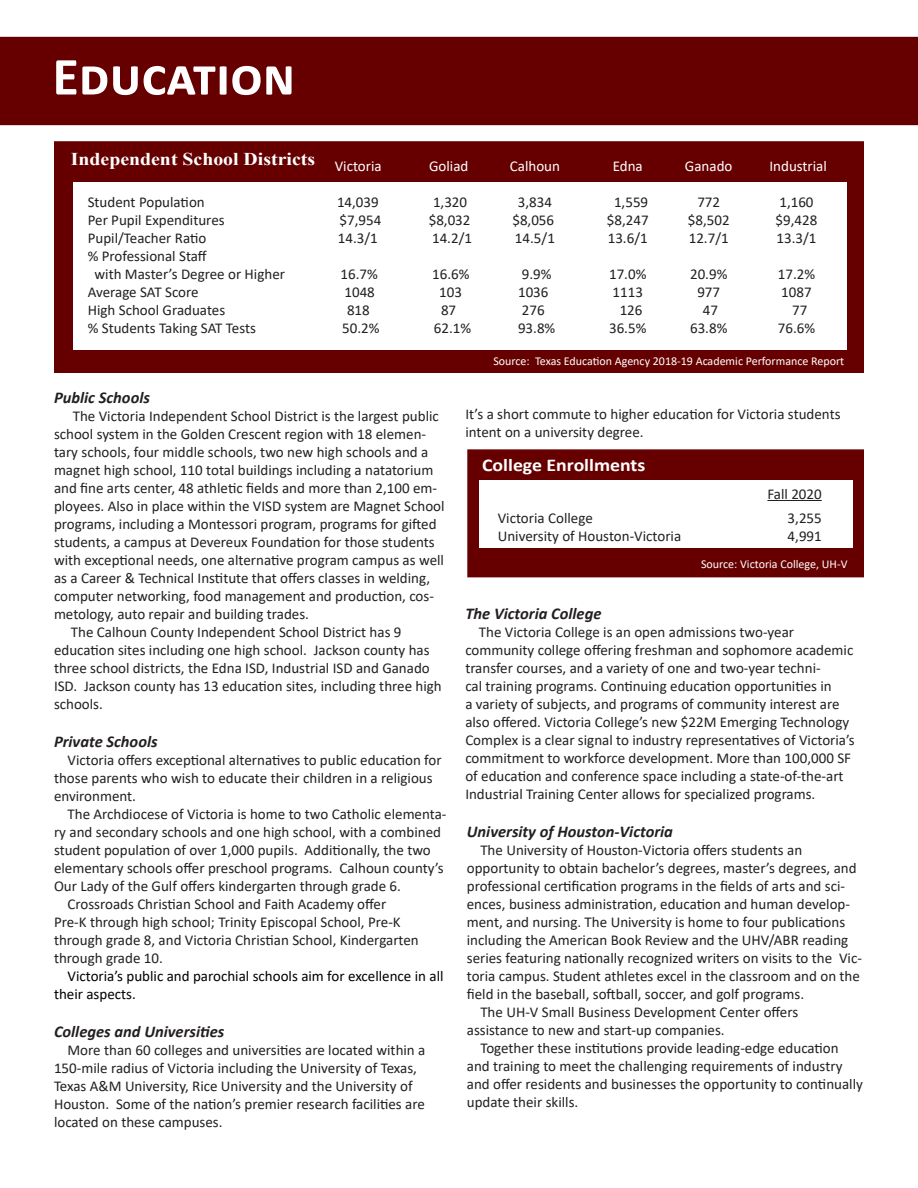
<style>
.page{position:relative;width:918px;height:1188px;background:#fff}
.page>*{position:absolute;margin:0;border:0;box-sizing:border-box;transform-origin:0 0}
.t1{font:700 54px "Calibri";color:#fff}
.t2{font:700 18px "Times New Roman";color:#fff;scale:1.1 1}
.t3{font:700 18px "Calibri";color:#fff;scale:1.1 1}
.t4{font:italic 700 16.5px "Calibri";color:#231f20}
.t5{font:15px/18px "Calibri";color:#231f20}
.t6{font:15px/18px "Calibri";color:#000}
.t7{font:15px "Calibri";color:#fff}
.t8{font:12px "Calibri";color:#fff}
</style>
<div class="page">
<div style="left:54px;top:141px;width:810px;height:232px;background:#600;border:2px solid #600"></div>
<div style="left:467px;top:449px;width:397px;height:128px;background:#600;border:2px solid #600"></div>
<div style="left:1px;top:38px;width:916px;height:86px;background:#600"></div>
<div style="left:0;top:37px;width:918px;height:88px;border:2px solid #600"></div>
<div style="left:73px;top:183px;width:774px;height:167px;background:#fff"></div>
<div style="left:479px;top:480px;width:374px;height:67px;background:#fff"></div>
<hr style="left:767px;top:500px;width:55px;height:1px;background:#231f20">
<p class="t1" style="left:52px;top:38px;width:244px">Education</p>
<p class="t2" style="left:71px;top:146px;width:224px">Independent School Districts</p>
<p class="t7" style="left:335px;top:155px;width:48px">Victoria</p>
<p class="t7" style="left:429px;top:155px;width:41px">Goliad</p>
<p class="t7" style="left:510px;top:155px;width:52px">Calhoun</p>
<p class="t7" style="left:613px;top:155px;width:32px">Edna</p>
<p class="t7" style="left:685px;top:155px;width:49px">Ganado</p>
<p class="t7" style="left:769px;top:155px;width:59px">Industrial</p>
<p class="t5" style="left:88px;top:192px;width:119px">Student Population</p>
<p class="t5" style="left:337px;top:192px;width:43px">14,039</p>
<p class="t5" style="left:433px;top:192px;width:36px">1,320</p>
<p class="t5" style="left:518px;top:192px;width:36px">3,834</p>
<p class="t5" style="left:614px;top:192px;width:36px">1,559</p>
<p class="t5" style="left:697px;top:192px;width:24px">772</p>
<p class="t5" style="left:779px;top:192px;width:36px">1,160</p>
<p class="t5" style="left:88px;top:210px;width:138px">Per Pupil Expenditures</p>
<p class="t5" style="left:340px;top:210px;width:43px">$7,954</p>
<p class="t5" style="left:429px;top:210px;width:43px">$8,032</p>
<p class="t5" style="left:512px;top:210px;width:43px">$8,056</p>
<p class="t5" style="left:607px;top:210px;width:43px">$8,247</p>
<p class="t5" style="left:688px;top:210px;width:43px">$8,502</p>
<p class="t5" style="left:776px;top:210px;width:43px">$9,428</p>
<p class="t5" style="left:88px;top:228px;width:120px">Pupil/Teacher Ratio</p>
<p class="t5" style="left:338px;top:228px;width:41px">14.3/1</p>
<p class="t5" style="left:432px;top:228px;width:41px">14.2/1</p>
<p class="t5" style="left:515px;top:228px;width:41px">14.5/1</p>
<p class="t5" style="left:608px;top:228px;width:41px">13.6/1</p>
<p class="t5" style="left:689px;top:228px;width:41px">12.7/1</p>
<p class="t5" style="left:776px;top:228px;width:41px">13.3/1</p>
<p class="t5" style="left:88px;top:246px;width:121px">% Professional Staff</p>
<p class="t5" style="left:95px;top:264px;width:192px">with Master’s Degree or Higher</p>
<p class="t5" style="left:341px;top:264px;width:39px">16.7%</p>
<p class="t5" style="left:432px;top:264px;width:39px">16.6%</p>
<p class="t5" style="left:522px;top:264px;width:31px">9.9%</p>
<p class="t5" style="left:609px;top:264px;width:39px">17.0%</p>
<p class="t5" style="left:690px;top:264px;width:39px">20.9%</p>
<p class="t5" style="left:778px;top:264px;width:39px">17.2%</p>
<p class="t5" style="left:88px;top:282px;width:112px">Average SAT Score</p>
<p class="t5" style="left:344px;top:282px;width:32px">1048</p>
<p class="t5" style="left:439px;top:282px;width:24px">103</p>
<p class="t5" style="left:518px;top:282px;width:32px">1036</p>
<p class="t5" style="left:613px;top:282px;width:32px">1113</p>
<p class="t5" style="left:697px;top:282px;width:24px">977</p>
<p class="t5" style="left:781px;top:282px;width:32px">1087</p>
<p class="t5" style="left:88px;top:300px;width:139px">High School Graduates</p>
<p class="t5" style="left:347px;top:300px;width:24px">818</p>
<p class="t5" style="left:441px;top:300px;width:17px">87</p>
<p class="t5" style="left:522px;top:300px;width:24px">276</p>
<p class="t5" style="left:620px;top:300px;width:24px">126</p>
<p class="t5" style="left:703px;top:300px;width:17px">47</p>
<p class="t5" style="left:792px;top:300px;width:17px">77</p>
<p class="t5" style="left:88px;top:318px;width:170px">% Students Taking SAT Tests</p>
<p class="t5" style="left:342px;top:318px;width:39px">50.2%</p>
<p class="t5" style="left:434px;top:318px;width:39px">62.1%</p>
<p class="t5" style="left:518px;top:318px;width:39px">93.8%</p>
<p class="t5" style="left:609px;top:318px;width:39px">36.5%</p>
<p class="t5" style="left:690px;top:318px;width:39px">63.8%</p>
<p class="t5" style="left:778px;top:318px;width:39px">76.6%</p>
<p class="t4" style="left:54px;top:386px;width:97px">Public Schools</p>
<p class="t5" style="left:54px;top:407px;width:392px;text-indent:19px">The Victoria Independent School District is the largest public school system in the Golden Crescent region with 18 elemen&shy;tary schools, four middle schools, two new high schools and a magnet high school, 110 total buildings including a natatorium and fine arts center, 48 athletic fields and more than 2,100 em&shy;ployees. Also in place within the VISD system are Magnet School programs, including a Montessori program, programs for gifted students, a campus at Devereux Foundation for those students with exceptional needs, one alternative program campus as well as a Career &amp; Technical Institute that offers classes in welding, computer networking, food management and production, cos&shy;metology, auto repair and building trades.</p>
<p class="t5" style="left:54px;top:623px;width:389px;text-indent:17px">The Calhoun County Independent School District has 9 education sites including one high school. Jackson county has three school districts, the Edna ISD, Industrial ISD and Ganado ISD. Jackson county has 13 education sites, including three high schools.</p>
<p class="t4" style="left:54px;top:730px;width:105px">Private Schools</p>
<p class="t5" style="left:54px;top:750px;width:389px;text-indent:14px">Victoria offers exceptional alternatives to public education for those parents who wish to educate their children in a religious environment.</p>
<p class="t5" style="left:54px;top:804px;width:394px;text-indent:14px">The Archdiocese of Victoria is home to two Catholic elementa&shy;ry and secondary schools and one high school, with a combined student population of over 1,000 pupils. Additionally, the two elementary schools offer preschool programs. Calhoun county’s Our Lady of the Gulf offers kindergarten through grade 6.</p>
<p class="t5" style="left:68px;top:894px;width:320px">Crossroads Christian School and Faith Academy offer</p>
<p class="t5" style="left:54px;top:912px;width:366px">Pre-K through high school; Trinity Episcopal School, Pre-K through grade 8, and Victoria Christian School, Kindergarten through grade 10.</p>
<p class="t6" style="left:54px;top:966px;width:391px;text-indent:14px">Victoria’s public and parochial schools aim for excellence in all their aspects.</p>
<p class="t4" style="left:54px;top:1019px;width:172px">Colleges and Universities</p>
<p class="t5" style="left:54px;top:1040px;width:373px;text-indent:14px">More than 60 colleges and universities are located within a 150-mile radius of Victoria including the University of Texas, Texas A&amp;M University, Rice University and the University of Houston. Some of the nation’s premier research facilities are located on these campuses.</p>
<p class="t8" style="left:493px;top:353px;width:352px">Source: Texas Education Agency 2018-19 Academic Performance Report</p>
<p class="t5" style="left:465px;top:405px;width:377px">It’s a short commute to higher education for Victoria students intent on a university degree.</p>
<p class="t3" style="left:482px;top:452px;width:150px">College Enrollments</p>
<p class="t5" style="left:767px;top:484px;width:56px">Fall 2020</p>
<p class="t5" style="left:498px;top:508px;width:96px">Victoria College</p>
<p class="t5" style="left:788px;top:508px;width:36px">3,255</p>
<p class="t5" style="left:498px;top:526px;width:185px">University of Houston-Victoria</p>
<p class="t5" style="left:788px;top:526px;width:36px">4,991</p>
<p class="t8" style="left:701px;top:556px;width:148px">Source: Victoria College, UH-V</p>
<p class="t4" style="left:465px;top:602px;width:138px">The Victoria College</p>
<p class="t5" style="left:479px;top:622px;width:317px">The Victoria College is an open admissions two-year</p>
<p class="t5" style="left:465px;top:640px;width:391px">community college offering freshman and sophomore academic transfer courses, and a variety of one and two-year techni-<br>cal training programs. Continuing education opportunities in<br>a variety of subjects, and programs of community interest are also offered. Victoria College’s new $22M Emerging Technology Complex is a clear signal to industry representatives of Victoria’s commitment to workforce development. More than 100,000 SF of education and conference space including a state-of-the-art Industrial Training Center allows for specialized programs.</p>
<p class="t4" style="left:467px;top:819px;width:208px">University of Houston-Victoria</p>
<p class="t5" style="left:480px;top:840px;width:323px">The University of Houston-Victoria offers students an</p>
<p class="t5" style="left:467px;top:858px;width:397px">opportunity to obtain bachelor’s degrees, master’s degrees, and professional certification programs in the fields of arts and sci&shy;ences, business administration, education and human develop&shy;ment, and nursing. The University is home to four publications including the American Book Review and the UHV/ABR reading series featuring nationally recognized writers on visits to the Vic&shy;toria campus. Student athletes excel in the classroom and on the field in the baseball, softball, soccer, and golf programs.</p>
<p class="t5" style="left:480px;top:1002px;width:319px">The UH-V Small Business Development Center offers</p>
<p class="t5" style="left:467px;top:1020px;width:259px">assistance to new and start-up companies.</p>
<p class="t5" style="left:467px;top:1038px;width:398px;text-indent:14px">Together these institutions provide leading-edge education and training to meet the challenging requirements of industry and offer residents and businesses the opportunity to continually update their skills.</p>
</div>
